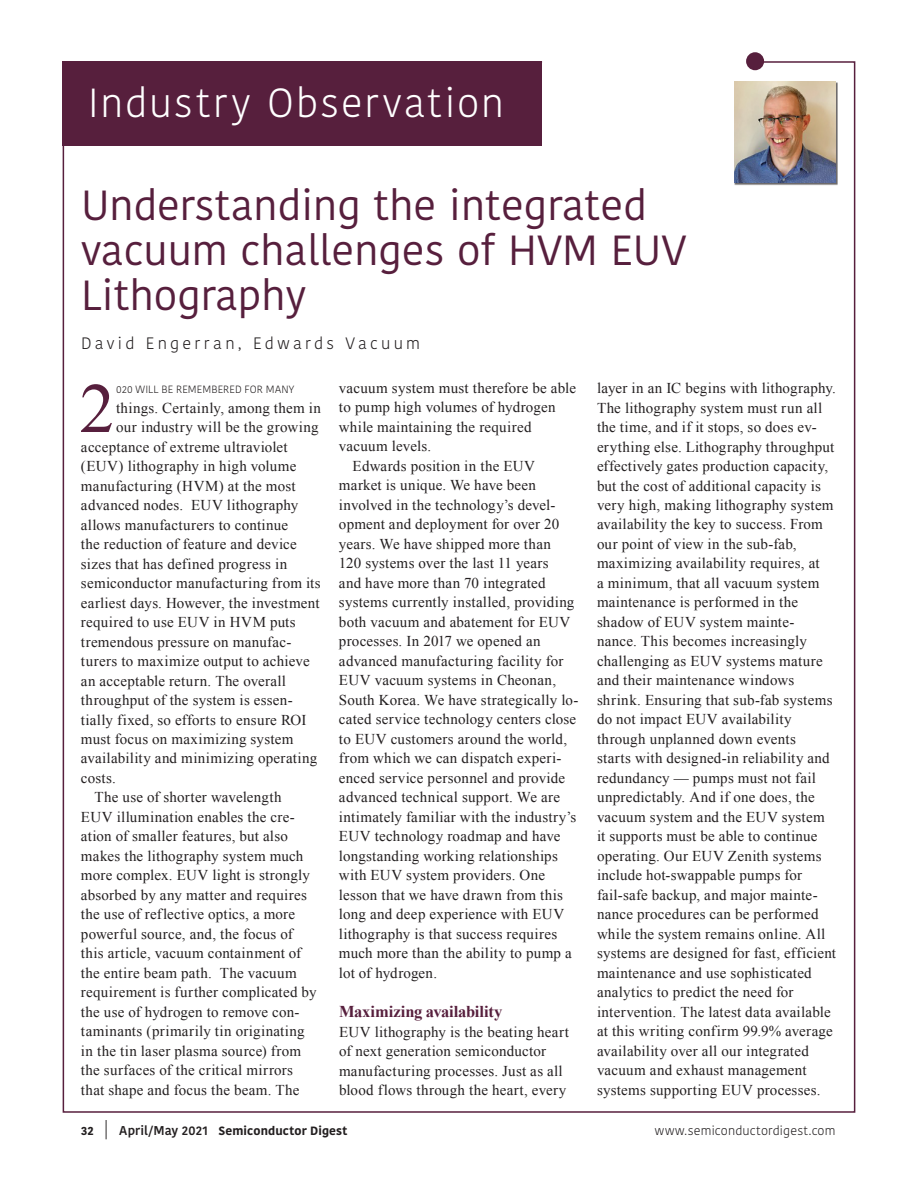
<style>
.page{position:relative;width:918px;height:1188px;background:#fff}
.page>*{position:absolute;margin:0;border:0;box-sizing:border-box;transform-origin:0 0}
.t1{font:70.8px "Times New Roman";color:#571f3d}
.t2{font:42px/45px "Kohinoor Telugu";color:#571f3d}
.t3{font:300 40.5px "Kohinoor Bangla";letter-spacing:.045em;color:#fff}
.t4{font:300 16.5px "Kohinoor Bangla";letter-spacing:.195em;color:#231f20}
.t5{font:700 16.5px "Times New Roman";letter-spacing:-.01em;color:#571f3d}
.t6{font:15px/19.5px "Times New Roman";letter-spacing:.015em;color:#231f20}
.t7{font:300 12.75px "Kohinoor Bangla";letter-spacing:.01em;color:#231f20}
.t8{font:700 12px "Kohinoor Bangla";letter-spacing:.01em;color:#231f20}
.t9{font:300 10.5px "Kohinoor Bangla";letter-spacing:.01em;color:#231f20}
.s1{font-weight:300;font-size:18px}
.s2{font-weight:600;font-size:12.75px}
</style>
<div class="page">
<div style="left:63px;top:61px;width:792px;height:1052px;background:#fff;border:2px solid #571f3d"></div>
<div style="left:62px;top:61px;width:480px;height:85px;background:#571f3d"></div>
<div style="left:542px;top:47px;width:216px;height:28px;background:#fff"></div>
<div style="left:746px;top:52px;width:18px;height:18px;background:#571f3d;border-radius:50%"></div>
<div style="left:735px;top:82px;width:103px;height:103px;background:#6e6b6c"></div>
<img style="left:734px;top:82px;width:102px;height:101px">
<h3 class="t3" style="left:88px;top:73px;width:418px">Industry Observation</h3>
<h2 class="t2" style="left:81px;top:183px;width:607px">Understanding the integrated vacuum challenges of HVM EUV<br>Lithography</h2>
<p class="t4" style="left:81px;top:331px;width:341px">David Engerran, Edwards Vacuum</p>
<h1 class="t1" style="left:79px;top:361px;width:37px">2</h1>
<p class="t9" style="left:116px;top:382px;width:180px">020 WILL BE REMEMBERED FOR MANY</p>
<p class="t6" style="left:339px;top:378px;width:239px">vacuum system must therefore be able</p>
<p class="t6" style="left:339px;top:397px;width:218px">to pump high volumes of hydrogen</p>
<p class="t6" style="left:339px;top:417px;width:194px">while maintaining the required</p>
<p class="t6" style="left:339px;top:436px;width:94px">vacuum levels.</p>
<p class="t6" style="left:352px;top:456px;width:184px">Edwards position in the EUV</p>
<p class="t6" style="left:339px;top:475px;width:199px">market is unique. We have been</p>
<p class="t6" style="left:339px;top:495px;width:218px">involved in the technology’s devel-</p>
<p class="t6" style="left:339px;top:514px;width:222px">opment and deployment for over 20</p>
<p class="t6" style="left:339px;top:534px;width:213px">years. We have shipped more than</p>
<p class="t6" style="left:339px;top:553px;width:211px">120 systems over the last 11 years</p>
<p class="t6" style="left:339px;top:573px;width:208px">and have more than 70 integrated</p>
<p class="t6" style="left:339px;top:592px;width:237px">systems currently installed, providing</p>
<p class="t6" style="left:339px;top:612px;width:233px">both vacuum and abatement for EUV</p>
<p class="t6" style="left:339px;top:631px;width:203px">processes. In 2017 we opened an</p>
<p class="t6" style="left:339px;top:651px;width:226px">advanced manufacturing facility for</p>
<p class="t6" style="left:339px;top:670px;width:219px">EUV vacuum systems in Cheonan,</p>
<p class="t6" style="left:339px;top:690px;width:241px">South Korea. We have strategically lo-</p>
<p class="t6" style="left:339px;top:709px;width:239px">cated service technology centers close</p>
<p class="t6" style="left:339px;top:729px;width:230px">to EUV customers around the world,</p>
<p class="t6" style="left:339px;top:748px;width:224px">from which we can dispatch experi-</p>
<p class="t6" style="left:339px;top:768px;width:228px">enced service personnel and provide</p>
<p class="t6" style="left:339px;top:787px;width:223px">advanced technical support. We are</p>
<p class="t6" style="left:339px;top:807px;width:239px">intimately familiar with the industry’s</p>
<p class="t6" style="left:339px;top:826px;width:223px">EUV technology roadmap and have</p>
<p class="t6" style="left:339px;top:846px;width:220px">longstanding working relationships</p>
<p class="t6" style="left:339px;top:865px;width:208px">with EUV system providers. One</p>
<p class="t6" style="left:339px;top:885px;width:225px">lesson that we have drawn from this</p>
<p class="t6" style="left:339px;top:904px;width:227px">long and deep experience with EUV</p>
<p class="t6" style="left:339px;top:924px;width:220px">lithography is that success requires</p>
<p class="t6" style="left:339px;top:943px;width:234px">much more than the ability to pump a</p>
<p class="t6" style="left:339px;top:963px;width:100px">lot of hydrogen.</p>
<p class="t5" style="left:339px;top:1000px;width:165px">Maximizing availability</p>
<p class="t6" style="left:339px;top:1022px;width:231px">EUV lithography is the beating heart of next generation semiconductor manufacturing processes. Just as all blood flows through the heart, every</p>
<p class="t6" style="left:597px;top:378px;width:241px">layer in an IC begins with lithography.<br>The lithography system must run all the time, and if it stops, so does ev&shy;erything else. Lithography throughput effectively gates production capacity, but the cost of additional capacity is very high, making lithography system availability the key to success. From our point of view in the sub-fab, maximizing availability requires, at<br>a minimum, that all vacuum system maintenance is performed in the shadow of EUV system mainte&shy;nance. This becomes increasingly challenging as EUV systems mature and their maintenance windows shrink. Ensuring that sub-fab systems do not impact EUV availability through unplanned down events<br>starts with designed-in reliability and redundancy — pumps must not fail unpredictably. And if one does, the vacuum system and the EUV system it supports must be able to continue operating. Our EUV Zenith systems include hot-swappable pumps for fail-safe backup, and major mainte&shy;nance procedures can be performed while the system remains online. All systems are designed for fast, efficient maintenance and use sophisticated analytics to predict the need for intervention. The latest data available at this writing confirm 99.9% average availability over all our integrated vacuum and exhaust management systems supporting EUV processes.</p>
<p class="t6" style="left:116px;top:398px;width:206px">things. Certainly, among them in</p>
<p class="t6" style="left:116px;top:417px;width:204px">our industry will be the growing</p>
<p class="t6" style="left:81px;top:437px;width:208px">acceptance of extreme ultraviolet</p>
<p class="t6" style="left:81px;top:456px;width:217px">(EUV) lithography in high volume</p>
<p class="t6" style="left:81px;top:476px;width:216px">manufacturing (HVM) at the most</p>
<p class="t6" style="left:81px;top:495px;width:219px">advanced nodes. EUV lithography</p>
<p class="t6" style="left:81px;top:515px;width:209px">allows manufacturers to continue</p>
<p class="t6" style="left:81px;top:534px;width:217px">the reduction of feature and device</p>
<p class="t6" style="left:81px;top:554px;width:208px">sizes that has defined progress in</p>
<p class="t6" style="left:81px;top:573px;width:241px">semiconductor manufacturing from its</p>
<p class="t6" style="left:81px;top:593px;width:240px">earliest days. However, the investment</p>
<p class="t6" style="left:81px;top:612px;width:216px">required to use EUV in HVM puts</p>
<p class="t6" style="left:81px;top:632px;width:212px">tremendous pressure on manufac-</p>
<p class="t6" style="left:81px;top:651px;width:230px">turers to maximize output to achieve</p>
<p class="t6" style="left:81px;top:671px;width:207px">an acceptable return. The overall</p>
<p class="t6" style="left:81px;top:690px;width:213px">throughput of the system is essen-</p>
<p class="t6" style="left:81px;top:710px;width:227px">tially fixed, so efforts to ensure ROI</p>
<p class="t6" style="left:81px;top:729px;width:214px">must focus on maximizing system</p>
<p class="t6" style="left:81px;top:748px;width:238px">availability and minimizing operating</p>
<p class="t6" style="left:81px;top:768px;width:36px">costs.</p>
<p class="t6" style="left:94px;top:787px;width:189px">The use of shorter wavelength</p>
<p class="t6" style="left:81px;top:807px;width:215px">EUV illumination enables the cre-</p>
<p class="t6" style="left:81px;top:826px;width:208px">ation of smaller features, but also</p>
<p class="t6" style="left:81px;top:846px;width:224px">makes the lithography system much</p>
<p class="t6" style="left:81px;top:865px;width:230px">more complex. EUV light is strongly</p>
<p class="t6" style="left:81px;top:885px;width:227px">absorbed by any matter and requires</p>
<p class="t6" style="left:81px;top:904px;width:216px">the use of reflective optics, a more</p>
<p class="t6" style="left:81px;top:924px;width:213px">powerful source, and, the focus of</p>
<p class="t6" style="left:81px;top:943px;width:222px">this article, vacuum containment of</p>
<p class="t6" style="left:81px;top:963px;width:217px">the entire beam path. The vacuum</p>
<p class="t6" style="left:81px;top:982px;width:237px">requirement is further complicated by</p>
<p class="t6" style="left:81px;top:1002px;width:220px">the use of hydrogen to remove con-</p>
<p class="t6" style="left:81px;top:1021px;width:225px">taminants (primarily tin originating</p>
<p class="t6" style="left:81px;top:1041px;width:222px">in the tin laser plasma source) from</p>
<p class="t6" style="left:81px;top:1060px;width:214px">the surfaces of the critical mirrors</p>
<p class="t6" style="left:81px;top:1080px;width:220px">that shape and focus the beam. The</p>
<p class="t8" style="left:81px;top:1120px;width:268px">32 <span class="s1">|</span> <span class="s2">April/May 2021</span> Semiconductor Digest</p>
<p class="t7" style="left:655px;top:1121px;width:182px">www.semiconductordigest.com</p>
</div>
